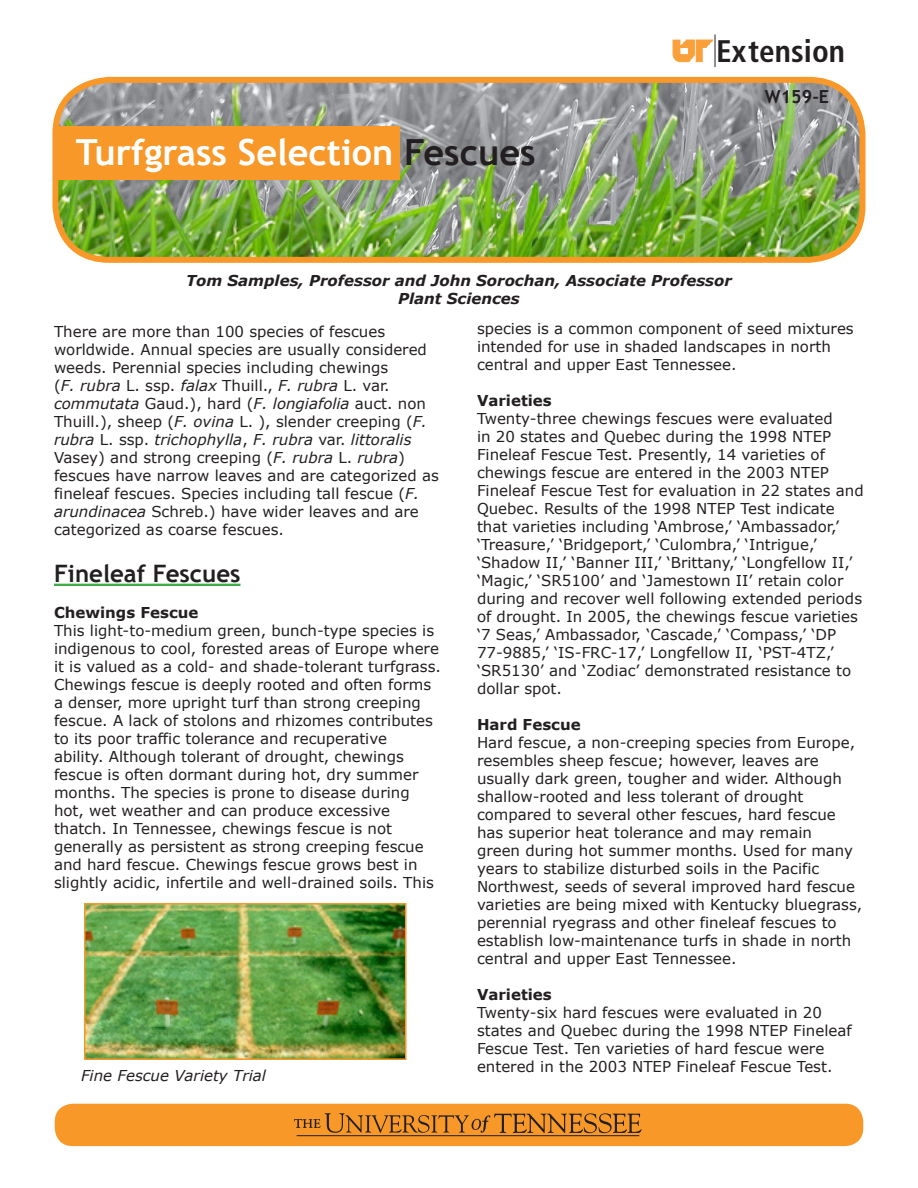
<style>
.page{position:relative;width:918px;height:1188px;background:#fff}
.page>*{position:absolute;margin:0;border:0;box-sizing:border-box;transform-origin:0 0}
.t1{font:700 36px "Trebuchet MS";color:#fff}
.t2{font:700 condensed 31.2px "Frutiger LT Std";color:#231f20}
.heading{font:700 24px "Trebuchet MS";color:#231f20}
.t3{font:700 18px "Trebuchet MS";color:#231f20}
.body{font:15px/18px "Verdana";color:#231f20}
.captions{font:italic 700 15px "Verdana";color:#231f20}
.body-2{font:700 15px "Verdana";color:#231f20}
.captions-2{font:italic 15px "Verdana";color:#231f20}
.s1{color:#231f20}
.s2{font-style:italic}
</style>
<div class="page">
<div style="left:55px;top:1104px;width:808px;height:42px;background:#f89828;border-radius:18px"></div>
<hr style="left:297px;top:1135px;width:342px;height:1px;background:#231f20">
<svg style="left:294px;top:1113px;width:348px;height:20px"></svg>
<img style="left:56px;top:80px;width:806px;height:180px;border-radius:54px">
<div style="left:52px;top:77px;width:814px;height:186px;border:6px solid #f89828;border-radius:54px"></div>
<svg style="left:673px;top:39px;width:40px;height:23px"></svg>
<hr style="left:715px;top:34px;width:1px;height:33px;background:#231f20">
<div style="left:54px;top:126px;width:345px;height:54px;background:#f89828"></div>
<hr style="left:54px;top:584px;width:186px;height:2px;background:#41ad49">
<img style="left:87px;top:906px;width:316px;height:151px">
<div style="left:84px;top:903px;width:322px;height:157px;border:2px solid #f89828"></div>
<p class="t2" style="left:716px;top:33px;width:130px">Extension</p>
<p class="t1" style="left:76px;top:130px;width:461px">Turfgrass Selection <span class="s1">Fescues</span></p>
<p class="t3" style="left:765px;top:86px;width:66px">W159-E</p>
<p class="captions" style="left:186px;top:271px;width:547px">Tom Samples, Professor and John Sorochan, Associate Professor</p>
<p class="captions" style="left:398px;top:289px;width:123px">Plant Sciences</p>
<p class="body" style="left:477px;top:319px;width:378px">species is a common component of seed mixtures intended for use in shaded landscapes in north central and upper East Tennessee.</p>
<p class="body-2" style="left:477px;top:391px;width:76px">Varieties</p>
<p class="body" style="left:477px;top:409px;width:388px">Twenty-three chewings fescues were evaluated<br>in 20 states and Quebec during the 1998 NTEP Fineleaf Fescue Test. Presently, 14 varieties of chewings fescue are entered in the 2003 NTEP Fineleaf Fescue Test for evaluation in 22 states and Quebec. Results of the 1998 NTEP Test indicate that varieties including ‘Ambrose,’ ‘Ambassador,’ ‘Treasure,’ ‘Bridgeport,’ ‘Culombra,’ ‘Intrigue,’ ‘Shadow II,’ ‘Banner III,’ ‘Brittany,’ ‘Longfellow II,’ ‘Magic,’ ‘SR5100’ and ‘Jamestown II’ retain color during and recover well following extended periods of drought. In 2005, the chewings fescue varieties ‘7 Seas,’ Ambassador, ‘Cascade,’ ‘Compass,’ ‘DP 77-9885,’ ‘IS-FRC-17,’ Longfellow II, ‘PST-4TZ,’ ‘SR5130’ and ‘Zodiac’ demonstrated resistance to dollar spot.</p>
<p class="body-2" style="left:477px;top:715px;width:105px">Hard Fescue</p>
<p class="body" style="left:477px;top:733px;width:387px">Hard fescue, a non-creeping species from Europe, resembles sheep fescue; however, leaves are usually dark green, tougher and wider. Although shallow-rooted and less tolerant of drought compared to several other fescues, hard fescue has superior heat tolerance and may remain<br>green during hot summer months. Used for many years to stabilize disturbed soils in the Pacific Northwest, seeds of several improved hard fescue varieties are being mixed with Kentucky bluegrass, perennial ryegrass and other fineleaf fescues to establish low-maintenance turfs in shade in north central and upper East Tennessee.</p>
<p class="body-2" style="left:477px;top:985px;width:76px">Varieties</p>
<p class="body" style="left:477px;top:1003px;width:376px">Twenty-six hard fescues were evaluated in 20 states and Quebec during the 1998 NTEP Fineleaf Fescue Test. Ten varieties of hard fescue were entered in the 2003 NTEP Fineleaf Fescue Test.</p>
<p class="captions-2" style="left:81px;top:1066px;width:187px">Fine Fescue Variety Trial</p>
<p class="body" style="left:54px;top:322px;width:386px">There are more than 100 species of fescues worldwide. Annual species are usually considered weeds. Perennial species including chewings<br>(<span class="s2">F. rubra</span> L. ssp. <span class="s2">falax</span> Thuill., <span class="s2">F. rubra</span> L. var. <span class="s2">commutata</span> Gaud.), hard (<span class="s2">F. longiafolia</span> auct. non Thuill.), sheep (<span class="s2">F. ovina</span> L. ), slender creeping (<span class="s2">F. rubra</span> L. ssp. <span class="s2">trichophylla</span>, <span class="s2">F. rubra</span> var. <span class="s2">littoralis </span>Vasey) and strong creeping (<span class="s2">F. rubra</span> L. <span class="s2">rubra</span>) fescues have narrow leaves and are categorized as fineleaf fescues. Species including tall fescue (<span class="s2">F. arundinacea</span> Schreb.) have wider leaves and are categorized as coarse fescues.</p>
<p class="heading" style="left:54px;top:558px;width:188px">Fineleaf Fescues</p>
<p class="body-2" style="left:54px;top:603px;width:146px">Chewings Fescue</p>
<p class="body" style="left:54px;top:621px;width:388px">This light-to-medium green, bunch-type species is indigenous to cool, forested areas of Europe where it is valued as a cold- and shade-tolerant turfgrass.<br>Chewings fescue is deeply rooted and often forms a denser, more upright turf than strong creeping fescue. A lack of stolons and rhizomes contributes to its poor traffic tolerance and recuperative<br>ability. Although tolerant of drought, chewings fescue is often dormant during hot, dry summer months. The species is prone to disease during hot, wet weather and can produce excessive thatch. In Tennessee, chewings fescue is not generally as persistent as strong creeping fescue and hard fescue. Chewings fescue grows best in slightly acidic, infertile and well-drained soils. This</p>
</div>
